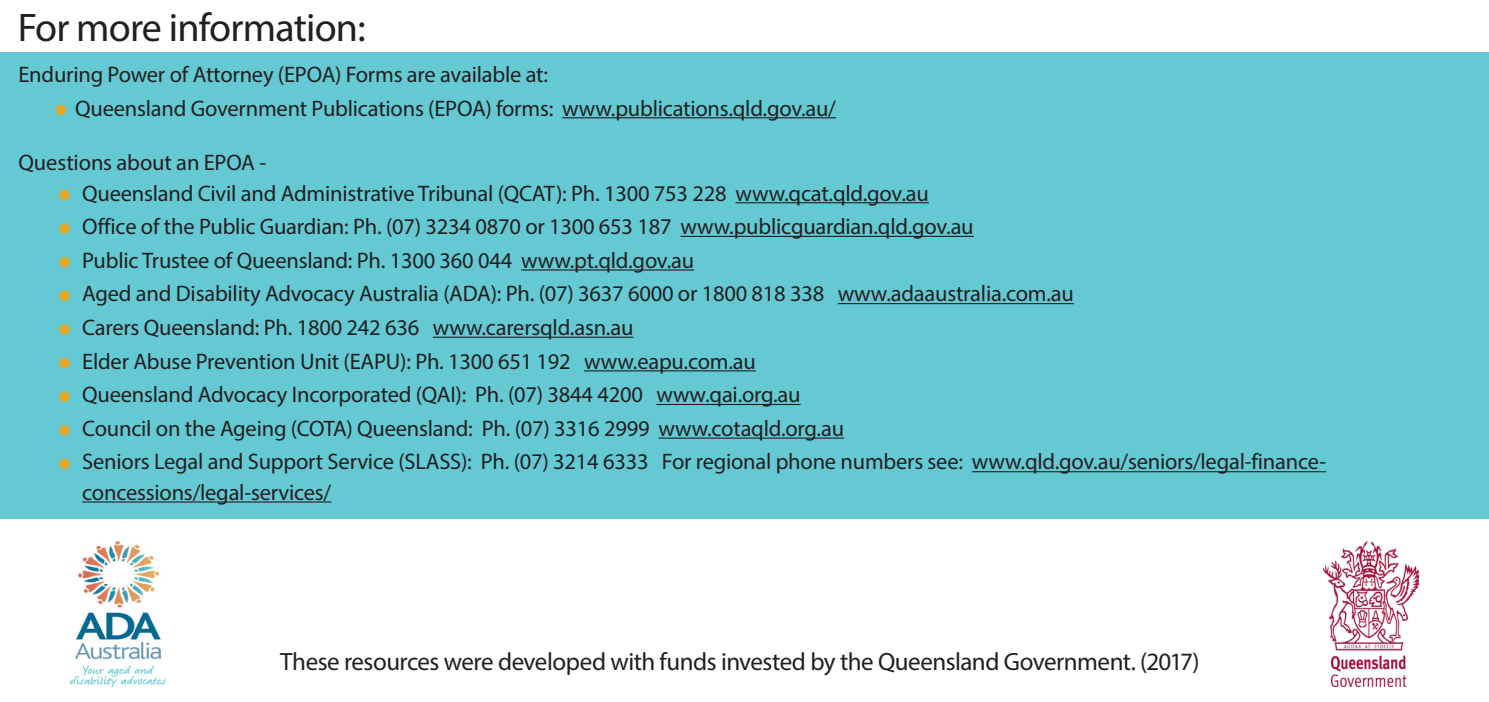
<style>
.page{position:relative;width:1489px;height:702px;background:#fff}
.page>*{position:absolute;margin:0;border:0;box-sizing:border-box;transform-origin:0 0}
.CALD_Heading{font:40px "Myriad Pro";letter-spacing:-.02em;color:#231f20}
.Hanging_LAST{font:25px "Myriad Pro";letter-spacing:-.02em;color:#231f20}
.Bullet_text_WHITE{font:22.5px/30.2px "Myriad Pro";letter-spacing:-.01em;color:#231f20}
.CALD_Heading-2{font:22.5px "Myriad Pro";letter-spacing:-.005em;color:#231f20}
.s1{font-size:50px;color:#e3a827}
</style>
<div class="page">
<div style="left:0;top:53px;width:1488px;height:466px;background:#64c9d3"></div>
<hr style="left:562px;top:117px;width:274px;height:1px;background:#231f20">
<hr style="left:735px;top:202px;width:193px;height:1px;background:#231f20">
<hr style="left:680px;top:236px;width:293px;height:1px;background:#231f20">
<hr style="left:521px;top:269px;width:173px;height:1px;background:#231f20">
<hr style="left:837px;top:303px;width:236px;height:1px;background:#231f20">
<hr style="left:433px;top:336px;width:200px;height:2px;background:#231f20">
<hr style="left:584px;top:370px;width:172px;height:1px;background:#231f20">
<hr style="left:656px;top:404px;width:144px;height:1px;background:#231f20">
<hr style="left:658px;top:437px;width:186px;height:1px;background:#231f20">
<hr style="left:971px;top:471px;width:355px;height:1px;background:#231f20">
<hr style="left:82px;top:501px;width:249px;height:1px;background:#231f20">
<img style="left:71px;top:541px;width:94px;height:145px">
<img style="left:1323px;top:541px;width:94px;height:145px">
<p class="CALD_Heading" style="left:18px;top:3px;width:349px">For more information:</p>
<p class="Bullet_text_WHITE" style="left:18px;top:59px;width:531px">Enduring Power of Attorney (EPOA) Forms are available at:</p>
<p class="Bullet_text_WHITE" style="left:54px;top:92px;width:783px"><span class="s1">•</span> Queensland Government Publications (EPOA) forms: www.publications.qld.gov.au/</p>
<p class="CALD_Heading-2" style="left:18px;top:149px;width:249px">Questions about an EPOA -</p>
<p class="Bullet_text_WHITE" style="left:57px;top:177px;width:872px"><span class="s1">•</span> Queensland Civil and Administrative Tribunal (QCAT): Ph. 1300 753 228 www.qcat.qld.gov.au</p>
<p class="Bullet_text_WHITE" style="left:57px;top:211px;width:917px"><span class="s1">•</span> Office of the Public Guardian: Ph. (07) 3234 0870 or 1300 653 187 www.publicguardian.qld.gov.au</p>
<p class="Bullet_text_WHITE" style="left:57px;top:245px;width:638px"><span class="s1">•</span> Public Trustee of Queensland: Ph. 1300 360 044 www.pt.qld.gov.au</p>
<p class="Bullet_text_WHITE" style="left:57px;top:278px;width:1018px"><span class="s1">•</span> Aged and Disability Advocacy Australia (ADA): Ph. (07) 3637 6000 or 1800 818 338 www.adaaustralia.com.au</p>
<p class="Bullet_text_WHITE" style="left:57px;top:312px;width:577px"><span class="s1">•</span> Carers Queensland: Ph. 1800 242 636 www.carersqld.asn.au</p>
<p class="Bullet_text_WHITE" style="left:57px;top:345px;width:700px"><span class="s1">•</span> Elder Abuse Prevention Unit (EAPU): Ph. 1300 651 192 www.eapu.com.au</p>
<p class="Bullet_text_WHITE" style="left:57px;top:379px;width:744px"><span class="s1">•</span> Queensland Advocacy Incorporated (QAI): Ph. (07) 3844 4200 www.qai.org.au</p>
<p class="Bullet_text_WHITE" style="left:57px;top:413px;width:788px"><span class="s1">•</span> Council on the Ageing (COTA) Queensland: Ph. (07) 3316 2999 www.cotaqld.org.au</p>
<p class="Bullet_text_WHITE" style="left:82px;top:446px;width:1245px;text-indent:-25px"><span class="s1">•</span> Seniors Legal and Support Service (SLASS): Ph. (07) 3214 6333 For regional phone numbers see: www.qld.gov.au/seniors/legal-finance&shy;concessions/legal-services/</p>
<p class="Hanging_LAST" style="left:280px;top:645px;width:920px">These resources were developed with funds invested by the Queensland Government. (2017)</p>
</div>
